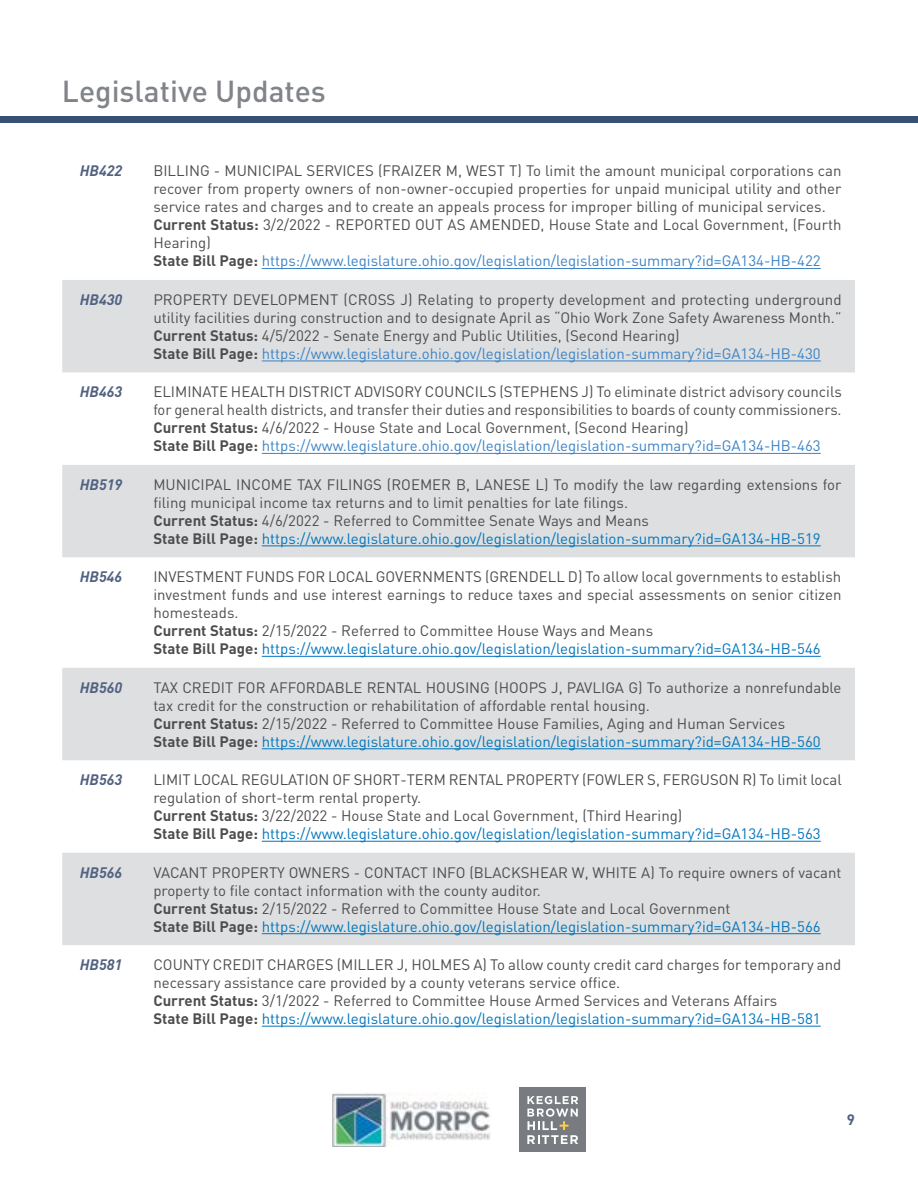
<style>
.page{position:relative;width:918px;height:1188px;background:#fff}
.page>*{position:absolute;margin:0;border:0;box-sizing:border-box;transform-origin:0 0}
.t1{font:500 30px "DIN Pro";color:#818489}
.t2{font:15px/18px "DIN Pro";color:#4d4d4f}
.t3{font:italic 700 15px "DIN Pro";color:#516181}
.t4{font:700 15px "DIN Pro";color:#516181}
.s1{font-weight:700}
.s2{color:#3d83c5}
.s3{color:#0076bd}
</style>
<div class="page">
<div style="left:520px;top:1088px;width:66px;height:64px;background:#787c81"></div>
<svg style="left:527px;top:1096px;width:51px;height:48px"></svg>
<img style="left:332px;top:1093px;width:158px;height:54px">
<svg style="left:62px;top:280px;width:793px;height:665px;fill:#dddfe0"></svg>
<hr style="left:262px;top:268px;width:559px;height:1px;background:#3d83c5">
<hr style="left:262px;top:361px;width:559px;height:1px;background:#3d83c5">
<hr style="left:262px;top:453px;width:559px;height:1px;background:#3d83c5">
<hr style="left:262px;top:545px;width:559px;height:1px;background:#0076bd">
<hr style="left:262px;top:656px;width:559px;height:1px;background:#0076bd">
<hr style="left:262px;top:748px;width:559px;height:1px;background:#0076bd">
<hr style="left:262px;top:841px;width:559px;height:1px;background:#0076bd">
<hr style="left:262px;top:933px;width:559px;height:1px;background:#0076bd">
<hr style="left:262px;top:1026px;width:559px;height:1px;background:#0076bd">
<div style="left:0;top:116px;width:918px;height:7px;background:#375073"></div>
<h1 class="t1" style="left:62px;top:71px;width:265px">Legislative Updates</h1>
<p class="t3" style="left:80px;top:159px;width:44px">HB422</p>
<p class="t2" style="left:153px;top:161px;width:690px">BILLING - MUNICIPAL SERVICES (FRAIZER M, WEST T) To limit the amount municipal corporations can recover from property owners of non-owner-occupied properties for unpaid municipal utility and other service rates and charges and to create an appeals process for improper billing of municipal services.<br><span class="s1">Current Status:</span> 3/2/2022 - REPORTED OUT AS AMENDED, House State and Local Government, (Fourth Hearing)<br><span class="s1">State Bill Page:</span> <span class="s2">https://www.legislature.ohio.gov/legislation/legislation-summary?id=GA134-HB-422</span></p>
<p class="t3" style="left:80px;top:287px;width:44px">HB430</p>
<p class="t2" style="left:153px;top:290px;width:690px">PROPERTY DEVELOPMENT (CROSS J) Relating to property development and protecting underground utility facilities during construction and to designate April as “Ohio Work Zone Safety Awareness Month.” <span class="s1">Current Status:</span> 4/5/2022 - Senate Energy and Public Utilities, (Second Hearing)<br><span class="s1">State Bill Page:</span> <span class="s2">https://www.legislature.ohio.gov/legislation/legislation-summary?id=GA134-HB-430</span></p>
<p class="t3" style="left:80px;top:380px;width:44px">HB463</p>
<p class="t2" style="left:153px;top:382px;width:690px">ELIMINATE HEALTH DISTRICT ADVISORY COUNCILS (STEPHENS J) To eliminate district advisory councils for general health districts, and transfer their duties and responsibilities to boards of county commissioners.<br><span class="s1">Current Status:</span> 4/6/2022 - House State and Local Government, (Second Hearing)<br><span class="s1">State Bill Page:</span> <span class="s2">https://www.legislature.ohio.gov/legislation/legislation-summary?id=GA134-HB-463</span></p>
<p class="t3" style="left:80px;top:472px;width:44px">HB519</p>
<p class="t2" style="left:153px;top:475px;width:690px">MUNICIPAL INCOME TAX FILINGS (ROEMER B, LANESE L) To modify the law regarding extensions for filing municipal income tax returns and to limit penalties for late filings.<br><span class="s1">Current Status:</span> 4/6/2022 - Referred to Committee Senate Ways and Means<br><span class="s1">State Bill Page:</span> <span class="s3">https://www.legislature.ohio.gov/legislation/legislation-summary?id=GA134-HB-519</span></p>
<p class="t3" style="left:80px;top:565px;width:44px">HB546</p>
<p class="t2" style="left:153px;top:567px;width:690px">INVESTMENT FUNDS FOR LOCAL GOVERNMENTS (GRENDELL D) To allow local governments to establish investment funds and use interest earnings to reduce taxes and special assessments on senior citizen homesteads.<br><span class="s1">Current Status:</span> 2/15/2022 - Referred to Committee House Ways and Means<br><span class="s1">State Bill Page:</span> <span class="s3">https://www.legislature.ohio.gov/legislation/legislation-summary?id=GA134-HB-546</span></p>
<p class="t3" style="left:80px;top:675px;width:44px">HB560</p>
<p class="t2" style="left:153px;top:678px;width:690px">TAX CREDIT FOR AFFORDABLE RENTAL HOUSING (HOOPS J, PAVLIGA G) To authorize a nonrefundable tax credit for the construction or rehabilitation of affordable rental housing.<br><span class="s1">Current Status:</span> 2/15/2022 - Referred to Committee House Families, Aging and Human Services<br><span class="s1">State Bill Page:</span> <span class="s3">https://www.legislature.ohio.gov/legislation/legislation-summary?id=GA134-HB-560</span></p>
<p class="t3" style="left:80px;top:767px;width:44px">HB563</p>
<p class="t2" style="left:153px;top:770px;width:690px">LIMIT LOCAL REGULATION OF SHORT-TERM RENTAL PROPERTY (FOWLER S, FERGUSON R) To limit local regulation of short-term rental property.<br><span class="s1">Current Status:</span> 3/22/2022 - House State and Local Government, (Third Hearing)<br><span class="s1">State Bill Page:</span> <span class="s3">https://www.legislature.ohio.gov/legislation/legislation-summary?id=GA134-HB-563</span></p>
<p class="t3" style="left:80px;top:860px;width:44px">HB566</p>
<p class="t2" style="left:153px;top:863px;width:690px">VACANT PROPERTY OWNERS - CONTACT INFO (BLACKSHEAR W, WHITE A) To require owners of vacant property to file contact information with the county auditor.<br><span class="s1">Current Status:</span> 2/15/2022 - Referred to Committee House State and Local Government<br><span class="s1">State Bill Page:</span> <span class="s3">https://www.legislature.ohio.gov/legislation/legislation-summary?id=GA134-HB-566</span></p>
<p class="t3" style="left:80px;top:952px;width:44px">HB581</p>
<p class="t2" style="left:153px;top:955px;width:690px">COUNTY CREDIT CHARGES (MILLER J, HOLMES A) To allow county credit card charges for temporary and necessary assistance care provided by a county veterans service office.<br><span class="s1">Current Status:</span> 3/1/2022 - Referred to Committee House Armed Services and Veterans Affairs<br><span class="s1">State Bill Page:</span> <span class="s3">https://www.legislature.ohio.gov/legislation/legislation-summary?id=GA134-HB-581</span></p>
<p class="t4" style="left:847px;top:1110px;width:10px">9</p>
</div>
